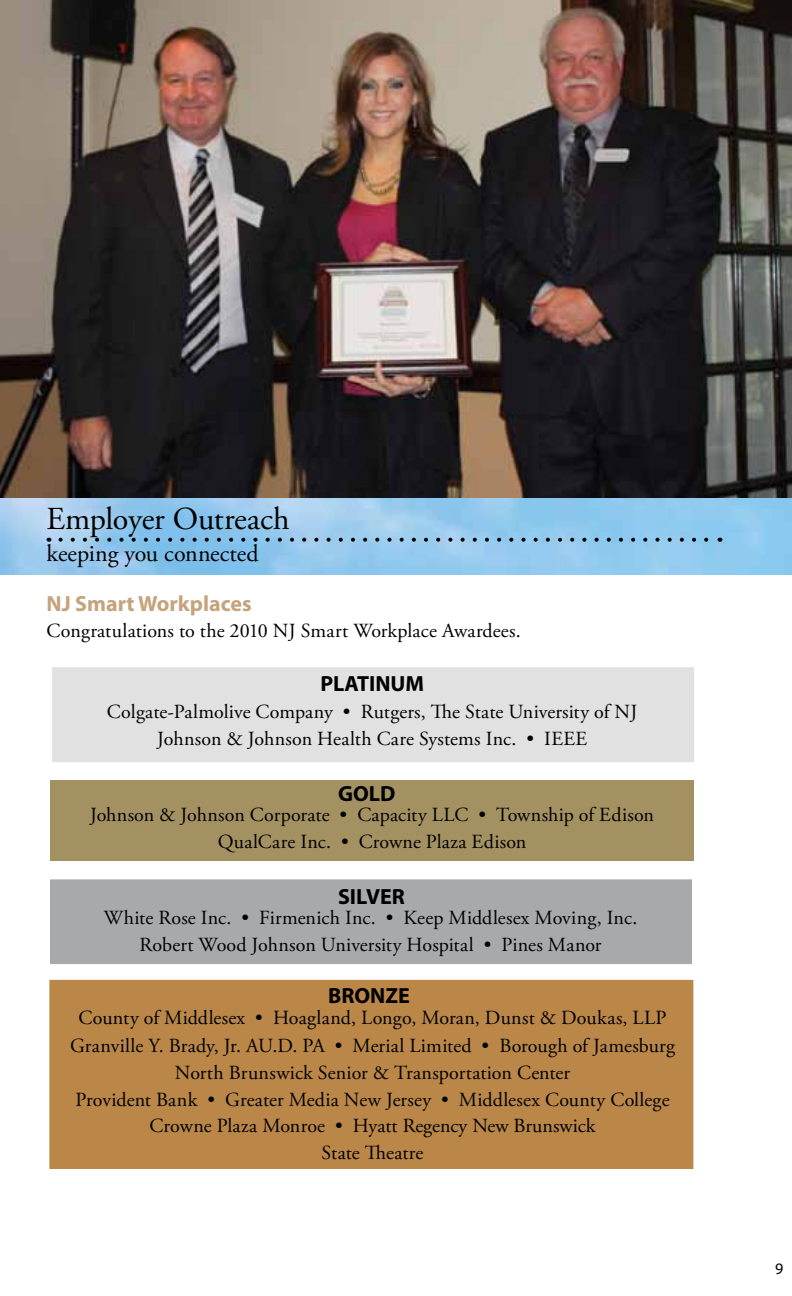
<style>
.page{position:relative;width:792px;height:1296px;background:#fff}
.page>*{position:absolute;margin:0;border:0;box-sizing:border-box;transform-origin:0 0}
.t1{font:32px "Adobe Garamond Pro";letter-spacing:-.01em;color:#000}
.t2{font:24px "Adobe Garamond Pro";letter-spacing:.005em;color:#000}
.t3{font:700 22px "Myriad Pro";color:#000}
.t4{font:700 22px "Myriad Pro";color:#c5a37d}
.t5{font:20px/27.4px "Adobe Garamond Pro";letter-spacing:.005em;color:#000;text-align:center}
.t6{font:16px "Myriad Pro";color:#000}
</style>
<div class="page">
<img style="left:0;top:0;width:792px;height:574px">
<svg style="left:60px;top:538px;width:654px;height:4px;background:#6e97b2"></svg>
<div style="left:47px;top:978px;width:648px;height:193px;background:#ba8748;border:2px solid #fff"></div>
<div style="left:50px;top:781px;width:644px;height:80px;background:#a39161"></div>
<div style="left:48px;top:877px;width:646px;height:89px;background:#a7a9ac;border:2px solid #fff"></div>
<div style="left:50px;top:665px;width:646px;height:99px;background:#e2e1e1;border:2px solid #fff"></div>
<h1 class="t1" style="left:46px;top:499px;width:245px">Employer Outreach</h1>
<p class="t2" style="left:46px;top:539px;width:214px">keeping you connected</p>
<p class="t4" style="left:47px;top:589px;width:207px">NJ Smart Workplaces</p>
<p class="t5" style="left:47px;top:617px;width:476px">Congratulations to the 2010 NJ Smart Workplace Awardees.</p>
<p class="t3" style="left:320px;top:669px;width:105px">PLATINUM</p>
<p class="t5" style="left:157px;top:698px;width:482px;text-align:left;text-indent:-50px">Colgate-Palmolive Company • Rutgers, The State University of NJ<br>Johnson &amp; Johnson Health Care Systems Inc. • IEEE</p>
<p class="t3" style="left:338px;top:779px;width:59px">GOLD</p>
<p class="t5" style="left:90px;top:801px;width:566px">Johnson &amp; Johnson Corporate • Capacity LLC • Township of Edison<br>QualCare Inc. • Crowne Plaza Edison</p>
<p class="t3" style="left:338px;top:882px;width:68px">SILVER</p>
<p class="t5" style="left:104px;top:905px;width:535px">White Rose Inc. • Firmenich Inc. • Keep Middlesex Moving, Inc.<br>Robert Wood Johnson University Hospital • Pines Manor</p>
<p class="t3" style="left:328px;top:982px;width:83px">BRONZE</p>
<p class="t5" style="left:78px;top:1005px;width:567px">County of Middlesex • Hoagland, Longo, Moran, Dunst &amp; Doukas, LLP</p>
<p class="t5" style="left:70px;top:1032px;width:606px">Granville Y. Brady, Jr. AU.D. PA • Merial Limited • Borough of Jamesburg</p>
<p class="t5" style="left:175px;top:1060px;width:397px">North Brunswick Senior &amp; Transportation Center</p>
<p class="t5" style="left:75px;top:1087px;width:596px">Provident Bank • Greater Media New Jersey • Middlesex County College</p>
<p class="t5" style="left:150px;top:1113px;width:447px">Crowne Plaza Monroe • Hyatt Regency New Brunswick<br>State Theatre</p>
<p class="t6" style="left:775px;top:1259px;width:10px">9</p>
</div>
